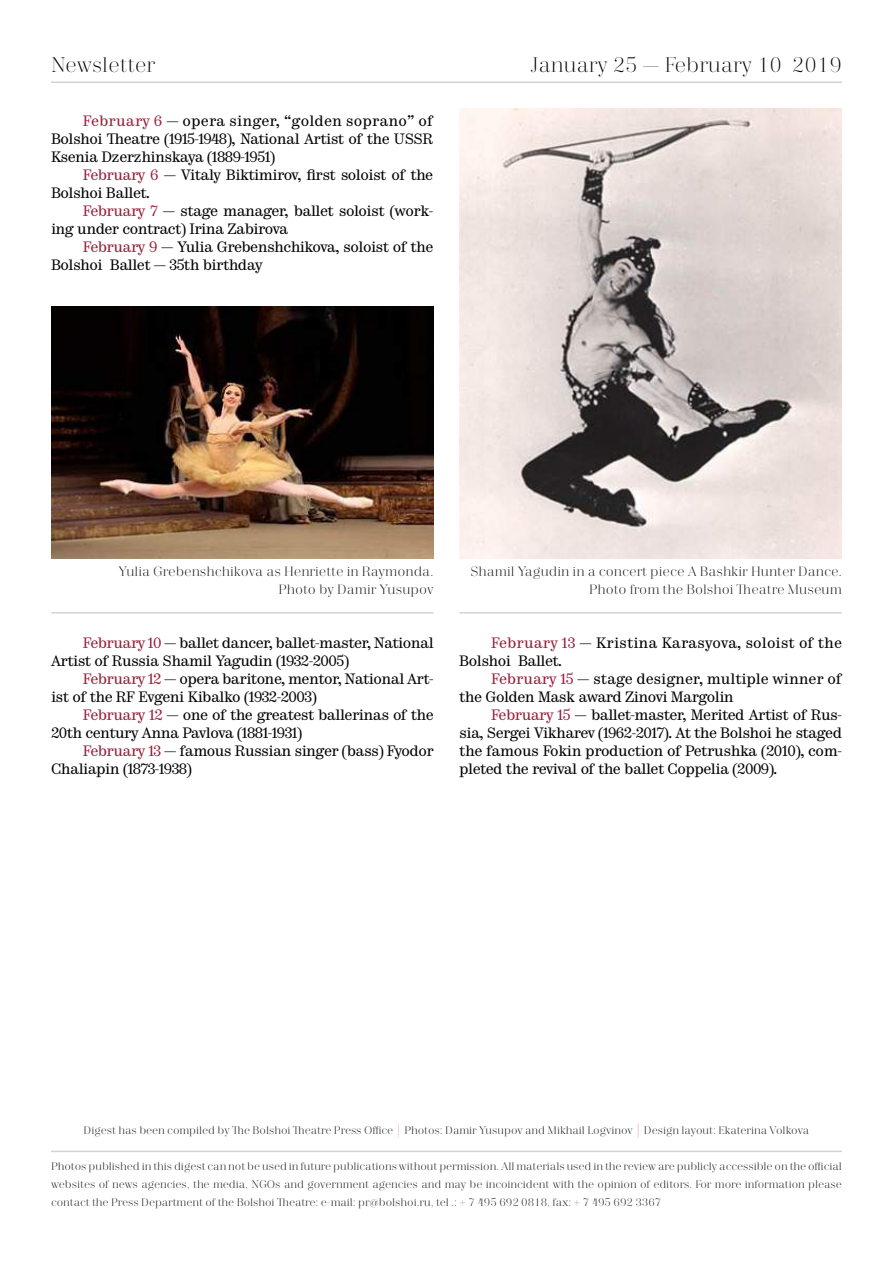
<style>
.page{position:relative;width:893px;height:1263px;background:#fff}
.page>*{position:absolute;margin:0;border:0;box-sizing:border-box;transform-origin:0 0}
.t1{font:300 21px "Trivia Serif";color:#000}
.t2{font:15px/18px "Trivia Serif 10 Demo";letter-spacing:-.035em;color:#000}
.t3{font:15px/18px "Trivia Serif 10 Demo";letter-spacing:-.005em;color:#000}
.t4{font:15px/18px "Trivia Serif 10 Demo";letter-spacing:.005em;color:#000}
.t5{font:300 13.5px/18px "Trivia Serif";color:#000;text-align:right}
.t6{font:300 10.95px/18px "Trivia Serif";letter-spacing:-.005em;color:#000;text-align:justify}
.s1{color:#981d39}
.s2{font-size:15px;color:#981d39}
</style>
<div class="page">
<hr style="left:51px;top:81px;width:791px;height:2px;background:#d1d3d4">
<hr style="left:51px;top:1151px;width:791px;height:1px;background:#d1d3d4">
<img style="left:51px;top:306px;width:382px;height:252px">
<hr style="left:51px;top:612px;width:383px;height:2px;background:#d1d3d4">
<hr style="left:459px;top:612px;width:383px;height:2px;background:#d1d3d4">
<img style="left:459px;top:108px;width:383px;height:450px">
<h1 class="t1" style="left:51px;top:54px;width:106px">Newsletter</h1>
<h1 class="t1" style="left:530px;top:54px;width:313px">January 25 — February 10 2019</h1>
<p class="t2" style="left:51px;top:113px;width:384px;text-align:justify;text-indent:32px"><span class="s1">February 6</span> — opera singer, “golden soprano” of Bolshoi Theatre (1915-1948), National Artist of the USSR Ksenia Dzerzhinskaya (1889-1951)</p>
<p class="t2" style="left:51px;top:167px;width:384px;text-indent:32px"><span class="s1">February 6</span> — Vitaly Biktimirov, first soloist of the<br>Bolshoi Ballet.</p>
<p class="t2" style="left:51px;top:203px;width:384px;text-indent:32px"><span class="s1">February 7</span> — stage manager, ballet soloist (work&shy;ing under contract) Irina Zabirova</p>
<p class="t2" style="left:51px;top:239px;width:384px;text-indent:32px"><span class="s1">February 9</span> — Yulia Grebenshchikova, soloist of the<br>Bolshoi Ballet — 35th birthday</p>
<p class="t5" style="left:118px;top:563px;width:317px">Yulia Grebenshchikova as Henriette in Raymonda.<br>Photo by Damir Yusupov</p>
<p class="t5" style="left:470px;top:563px;width:373px">Shamil Yagudin in a concert piece A Bashkir Hunter Dance.<br>Photo from the Bolshoi Theatre Museum</p>
<p class="t2" style="left:51px;top:635px;width:384px;text-indent:32px"><span class="s1">February 10</span> — ballet dancer, ballet-master, National<br>Artist of Russia Shamil Yagudin (1932-2005)</p>
<p class="t2" style="left:51px;top:671px;width:384px;text-indent:32px"><span class="s1">February 12</span> — opera baritone, mentor, National Art&shy;ist of the RF Evgeni Kibalko (1932-2003)</p>
<p class="t2" style="left:51px;top:707px;width:384px;text-indent:32px"><span class="s1">February 12</span> — one of the greatest ballerinas of the<br>20th century Anna Pavlova (1881-1931)</p>
<p class="t2" style="left:51px;top:743px;width:384px;text-indent:32px"><span class="s1">February 13</span> — famous Russian singer (bass) Fyodor<br>Chaliapin (1873-1938)</p>
<p class="t4" style="left:459px;top:635px;width:384px;text-indent:32px"><span class="s1">February 13</span> — Kristina Karasyova, soloist of the<br>Bolshoi Ballet.</p>
<p class="t3" style="left:459px;top:671px;width:384px;text-indent:32px"><span class="s1">February 15</span> — stage designer, multiple winner of the Golden Mask award Zinovi Margolin</p>
<p class="t2" style="left:459px;top:707px;width:384px;text-align:justify;text-indent:32px"><span class="s1">February 15</span> — ballet-master, Merited Artist of Rus&shy;sia, Sergei Vikharev (1962-2017). At the Bolshoi he staged the famous Fokin production of Petrushka (2010), com&shy;pleted the revival of the ballet Coppelia (2009).</p>
<p class="t6" style="left:84px;top:1122px;width:727px">Digest has been compiled by The Bolshoi Theatre Press Office <span class="s2">|</span> Photos: Damir Yusupov and Mikhail Logvinov <span class="s2">|</span> Design layout: Ekaterina Volkova</p>
<p class="t6" style="left:51px;top:1158px;width:792px">Photos published in this digest can not be used in future publications without permission. All materials used in the review are publicly accessible on the official websites of news agencies, the media, NGOs and government agencies and may be incoincident with the opinion of editors. For more information please contact the Press Department of the Bolshoi Theatre: e-mail: pr@bolshoi.ru, tel .: + 7 495 692 0818, fax: + 7 495 692 3367</p>
</div>
